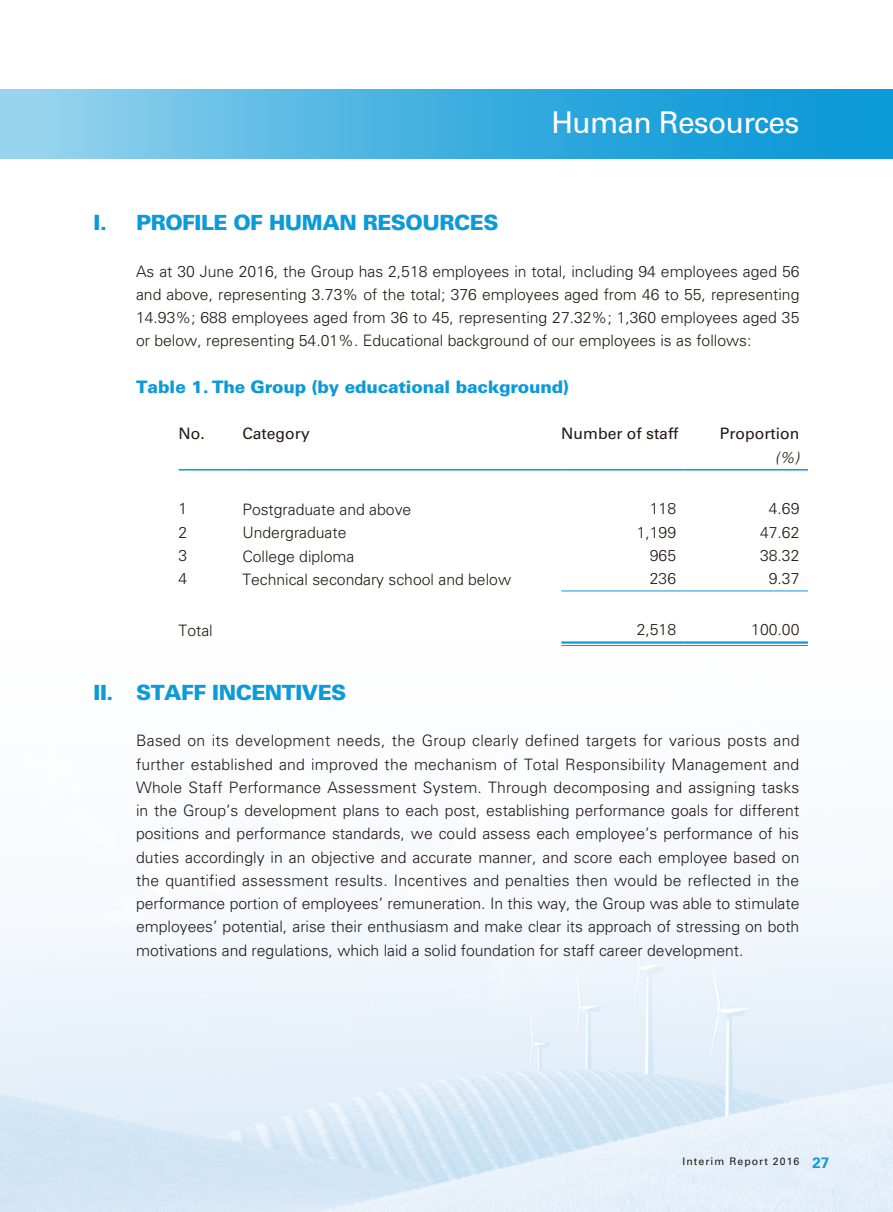
<style>
.page{position:relative;width:893px;height:1212px;background:#fff}
.page>*{position:absolute;margin:0;border:0;box-sizing:border-box;transform-origin:0 0}
.t1{font:30px "Univers LT Std";letter-spacing:-.025em;color:#fff}
.t2{font:900 21px "Univers LT Std";letter-spacing:-.025em;color:#0d9ad8}
.t3{font:900 17.25px "Univers LT Std";letter-spacing:-.01em;color:#0d9ad8}
.t4{font:300 15.75px/23.2px "Univers LT Std";color:#231916;text-align:justify}
.t5{font:15.75px "Univers LT Std";color:#231916}
.t6{font:italic 300 15.75px "Univers LT Std";color:#231916}
.t7{font:10.5px "Univers LT Std";letter-spacing:.1em;color:#231916}
.s1{font-weight:700;font-size:15px;color:#0d9ad8}
</style>
<div class="page">
<img style="left:0;top:469px;width:893px;height:743px">
<div style="left:0;top:89px;width:893px;height:70px;background:linear-gradient(to right,#93d2ed,#0092d5)"></div>
<hr style="left:179px;top:469px;width:63px;height:1px;background:#0d9ad8">
<hr style="left:242px;top:469px;width:319px;height:1px;background:#0d9ad8">
<hr style="left:561px;top:469px;width:124px;height:1px;background:#0d9ad8">
<hr style="left:685px;top:469px;width:123px;height:1px;background:#0d9ad8">
<hr style="left:561px;top:590px;width:124px;height:1px;background:#0d9ad8">
<hr style="left:685px;top:590px;width:123px;height:1px;background:#0d9ad8">
<hr style="left:561px;top:641px;width:124px;height:3px;background:#0d9ad8">
<hr style="left:561px;top:645px;width:124px;height:1px;background:#0d9ad8">
<hr style="left:685px;top:641px;width:123px;height:3px;background:#0d9ad8">
<hr style="left:685px;top:645px;width:123px;height:1px;background:#0d9ad8">
<h1 class="t1" style="left:552px;top:105px;width:249px">Human Resources</h1>
<h2 class="t2" style="left:94px;top:209px;width:406px">I. PROFILE OF HUMAN RESOURCES</h2>
<p class="t4" style="left:136px;top:259px;width:665px">As at 30 June 2016, the Group has 2,518 employees in total, including 94 employees aged 56 and above, representing 3.73% of the total; 376 employees aged from 46 to 55, representing 14.93%; 688 employees aged from 36 to 45, representing 27.32%; 1,360 employees aged 35 or below, representing 54.01%. Educational background of our employees is as follows:</p>
<p class="t3" style="left:136px;top:376px;width:434px">Table 1. The Group (by educational background)</p>
<p class="t5" style="left:179px;top:424px;width:133px">No. Category</p>
<p class="t5" style="left:561px;top:424px;width:119px">Number of staff</p>
<p class="t5" style="left:720px;top:424px;width:81px">Proportion</p>
<p class="t6" style="left:775px;top:447px;width:26px">(%)</p>
<p class="t4" style="left:179px;top:497px;width:10px">1</p>
<p class="t4" style="left:242px;top:498px;width:170px">Postgraduate and above</p>
<p class="t4" style="left:650px;top:497px;width:28px">118</p>
<p class="t4" style="left:769px;top:497px;width:32px">4.69</p>
<p class="t4" style="left:179px;top:520px;width:10px">2</p>
<p class="t4" style="left:242px;top:521px;width:106px">Undergraduate</p>
<p class="t4" style="left:637px;top:520px;width:41px">1,199</p>
<p class="t4" style="left:760px;top:520px;width:41px">47.62</p>
<p class="t4" style="left:179px;top:544px;width:10px">3</p>
<p class="t4" style="left:242px;top:544px;width:114px">College diploma</p>
<p class="t4" style="left:650px;top:544px;width:28px">965</p>
<p class="t4" style="left:760px;top:544px;width:41px">38.32</p>
<p class="t4" style="left:179px;top:567px;width:10px">4</p>
<p class="t4" style="left:242px;top:568px;width:270px">Technical secondary school and below</p>
<p class="t4" style="left:650px;top:567px;width:28px">236</p>
<p class="t4" style="left:769px;top:567px;width:32px">9.37</p>
<p class="t4" style="left:179px;top:619px;width:36px">Total</p>
<p class="t4" style="left:637px;top:618px;width:41px">2,518</p>
<p class="t4" style="left:751px;top:618px;width:50px">100.00</p>
<h2 class="t2" style="left:94px;top:679px;width:254px">II. STAFF INCENTIVES</h2>
<p class="t4" style="left:136px;top:729px;width:665px">Based on its development needs, the Group clearly defined targets for various posts and further established and improved the mechanism of Total Responsibility Management and Whole Staff Performance Assessment System. Through decomposing and assigning tasks in the Group’s development plans to each post, establishing performance goals for different positions and performance standards, we could assess each employee’s performance of his duties accordingly in an objective and accurate manner, and score each employee based on the quantified assessment results. Incentives and penalties then would be reflected in the performance portion of employees’ remuneration. In this way, the Group was able to stimulate employees’ potential, arise their enthusiasm and make clear its approach of stressing on both motivations and regulations, which laid a solid foundation for staff career development.</p>
<p class="t7" style="left:682px;top:1155px;width:148px">Interim Report 2016 <span class="s1">27</span></p>
</div>
